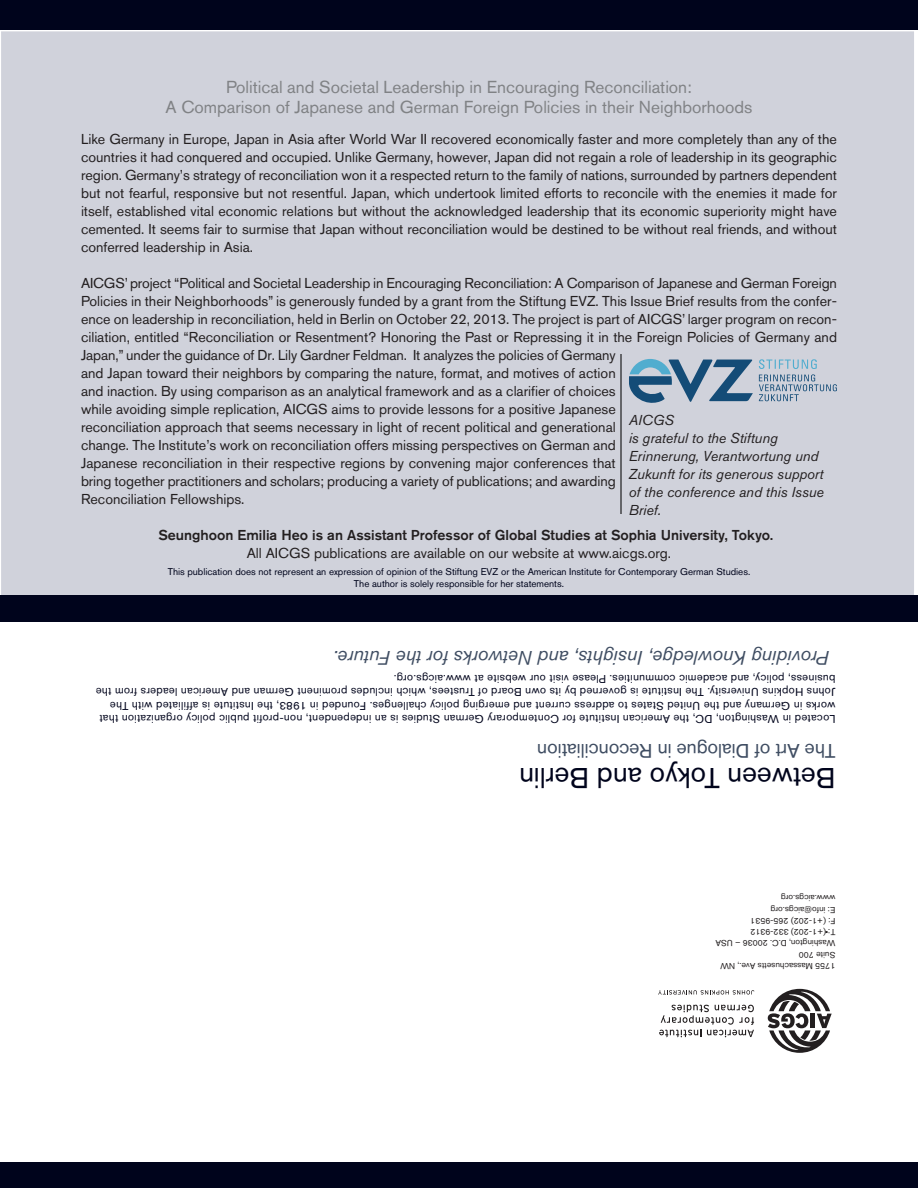
<style>
.page{position:relative;width:918px;height:1188px;background:#fff}
.page>*{position:absolute;margin:0;border:0;box-sizing:border-box;transform-origin:0 0}
.t1{font:28.5px "Akzidenz Grotesk BQ";color:#00041c}
.t2{font:italic 19.5px "Akzidenz Grotesk BQ";color:#3f4d62}
.t3{font:19.5px "Akzidenz Grotesk BQ";color:#3f4d62}
.t4{font:17.25px/19.5px "Akzidenz Grotesk BQ";color:#808285;text-align:center}
.t5{font:14.25px/18px "Akzidenz Grotesk BQ";color:#231f20;text-align:justify}
.t6{font:italic 14.25px/18px "Akzidenz Grotesk BQ";color:#231f20}
.t7{font:500 14.25px "Akzidenz Grotesk BQ";color:#231f20}
.t8{font:11.25px/13.5px "Akzidenz Grotesk BQ";color:#00041c}
.t9{font:9.75px/12px "Akzidenz Grotesk BQ";color:#00041c;text-align:center}
.t10{font:8.7px/11.2px "Akzidenz Grotesk BQ";color:#231f20}
</style>
<div class="page">
<div style="left:1px;top:31px;width:913px;height:564px;background:#d0d2db"></div>
<div style="left:0;top:0;width:918px;height:30px;background:#00041c"></div>
<div style="left:0;top:595px;width:918px;height:27px;background:#00041c"></div>
<div style="left:0;top:1162px;width:918px;height:26px;background:#00041c"></div>
<svg style="left:659px;top:1005px;width:95px;height:32px"></svg>
<svg style="left:658px;top:990px;width:96px;height:5px"></svg>
<svg style="left:768px;top:989px;width:64px;height:64px"></svg>
<hr style="left:620px;top:355px;width:2px;height:159px;background:#646569">
<svg style="left:629px;top:359px;width:208px;height:44px;background:#93a9be"></svg>
<p class="t4" style="left:166px;top:79px;width:588px">Political and Societal Leadership in Encouraging Reconciliation:<br>A Comparison of Japanese and German Foreign Policies in their Neighborhoods</p>
<p class="t5" style="left:81px;top:132px;width:758px">Like Germany in Europe, Japan in Asia after World War II recovered economically faster and more completely than any of the countries it had conquered and occupied. Unlike Germany, however, Japan did not regain a role of leadership in its geographic region. Germany’s strategy of reconciliation won it a respected return to the family of nations, surrounded by partners dependent but not fearful, responsive but not resentful. Japan, which undertook limited efforts to reconcile with the enemies it made for itself, established vital economic relations but without the acknowledged leadership that its economic superiority might have cemented. It seems fair to surmise that Japan without reconciliation would be destined to be without real friends, and without conferred leadership in Asia.</p>
<p class="t5" style="left:81px;top:276px;width:758px;text-align:left">AICGS’ project “Political and Societal Leadership in Encouraging Reconciliation: A Comparison of Japanese and German Foreign Policies in their Neighborhoods” is generously funded by a grant from the Stiftung EVZ. This Issue Brief results from the confer&shy;ence on leadership in reconciliation, held in Berlin on October 22, 2013. The project is part of AICGS’ larger program on recon&shy;ciliation, entitled “Reconciliation or Resentment? Honoring the Past or Repressing it in the Foreign Policies of Germany and Japan,” under the guidance of Dr. Lily Gardner Feldman. It analyzes the policies of Germany<br>and Japan toward their neighbors by comparing the nature, format, and motives of action<br>and inaction. By using comparison as an analytical framework and as a clarifier of choices<br>while avoiding simple replication, AICGS aims to provide lessons for a positive Japanese<br>reconciliation approach that seems necessary in light of recent political and generational<br>change. The Institute’s work on reconciliation offers missing perspectives on German and<br>Japanese reconciliation in their respective regions by convening major conferences that<br>bring together practitioners and scholars; producing a variety of publications; and awarding<br>Reconciliation Fellowships.</p>
<p class="t6" style="left:629px;top:412px;width:197px">AICGS<br>is grateful to the Stiftung<br>Erinnerung, Verantwortung und<br>Zukunft for its generous support of the conference and this Issue<br>Brief.</p>
<p class="t7" style="left:158px;top:530px;width:616px">Seunghoon Emilia Heo is an Assistant Professor of Global Studies at Sophia University, Tokyo.</p>
<p class="t5" style="left:247px;top:546px;width:426px">All AICGS publications are available on our website at www.aicgs.org.</p>
<p class="t9" style="left:168px;top:567px;width:584px">This publication does not represent an expression of opinion of the Stiftung EVZ or the American Institute for Contemporary German Studies.<br>The author is solely responsible for her statements.</p>
<h2 class="t2" style="left:830px;top:664px;width:498px;rotate:-180deg">P gnidi vor K won dna, sthgi snI,egdel N wt e skro ehtrof .erutuF</h2>
<p class="t8" style="left:836px;top:725px;width:741px;rotate:-180deg">de t acoL n i W D, no t gn i hsa C eh t , A m nac i r e e t u t i t sn I r o f C me t no y r a r op G mr e na S se i du t s i na t i f o r p- non, t nednepedn i c i l bup yc i l op no i t az i nag r o t ah t w sk r o n i G mr e yna dna eh t U de t i n S se t a t o t sse r dda t ne r r uc dna me gn i g r e yc i l op dednuoF. segne l l ahc n i 1 9 8 3 eh t , e t u t i t sn I s i de t a i l i f f a w h t i ehT<br>snhoJ H sn i kpo U ehT. y t i s r ev i n e t u t i t sn I s i den r evog yb s t i wo n B d r ao w, see t su r Tf o hc i h sedu l cn i mo r p t nen i G mr e na dna A m nac i r e s r edae l mo r f eh t<br>dna, yc i l op, ssen i sub medaca c i moc m P. se i t i nu esae l t i s i v r uo w e t i sbe t a w w w . g r o . sgc i a .</p>
<h2 class="t3" style="left:836px;top:757px;width:300px;rotate:-180deg">ehT A Df ot r eugo l a i n i R no i t a i l i cnoce</h2>
<h1 class="t1" style="left:836px;top:788px;width:318px;rotate:-180deg">B wt e nee oykoT dna B n i l r e</h1>
<p class="t10" style="left:835px;top:971px;width:121px;rotate:-180deg">5571 M s t t esuhcassa A N, . ev W<br>S et iu 007<br>W D, no t gn i hsa C . 63002. – U S A +( • : T 2139 - 233) 202 - 1<br>+( : F 1359 - 562) 202 - 1<br>E @ofni: gro.sgcia<br>w w w gro.sgcia.</p>
</div>
